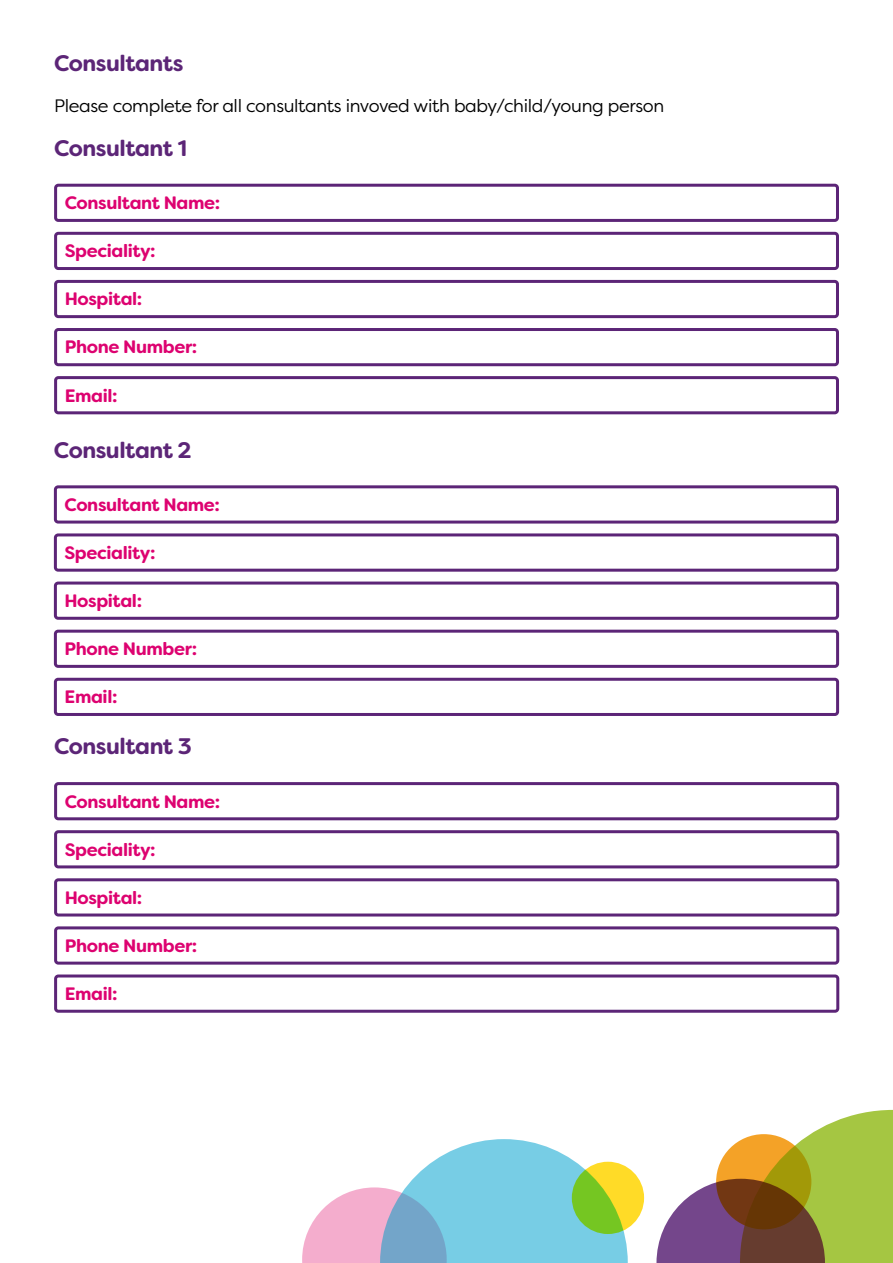
<style>
.page{position:relative;width:893px;height:1263px;background:#fff}
.page>*{position:absolute;margin:0;border:0;box-sizing:border-box;transform-origin:0 0}
.t1{font:700 22.5px "Filson Soft";letter-spacing:-.02em;color:#5c2577}
.t2{font:700 18px "Filson Soft";letter-spacing:-.02em;color:#dd0270}
.t3{font:18px "Filson Pro";letter-spacing:-.02em;color:#000}
</style>
<div class="page">
<div style="left:54px;top:184px;width:785px;height:38px;border:3px solid #5c2577;border-radius:3px"></div>
<div style="left:54px;top:485px;width:785px;height:39px;border:3px solid #5c2577;border-radius:3px"></div>
<div style="left:54px;top:782px;width:785px;height:38px;border:3px solid #5c2577;border-radius:3px"></div>
<div style="left:54px;top:232px;width:785px;height:38px;border:3px solid #5c2577;border-radius:3px"></div>
<div style="left:54px;top:533px;width:785px;height:39px;border:3px solid #5c2577;border-radius:3px"></div>
<div style="left:54px;top:830px;width:785px;height:38px;border:3px solid #5c2577;border-radius:3px"></div>
<div style="left:54px;top:280px;width:785px;height:38px;border:3px solid #5c2577;border-radius:3px"></div>
<div style="left:54px;top:581px;width:785px;height:39px;border:3px solid #5c2577;border-radius:3px"></div>
<div style="left:54px;top:878px;width:785px;height:38px;border:3px solid #5c2577;border-radius:3px"></div>
<div style="left:54px;top:328px;width:785px;height:38px;border:3px solid #5c2577;border-radius:3px"></div>
<div style="left:54px;top:630px;width:785px;height:38px;border:3px solid #5c2577;border-radius:3px"></div>
<div style="left:54px;top:926px;width:785px;height:39px;border:3px solid #5c2577;border-radius:3px"></div>
<div style="left:54px;top:376px;width:785px;height:38px;border:3px solid #5c2577;border-radius:3px"></div>
<div style="left:54px;top:678px;width:785px;height:38px;border:3px solid #5c2577;border-radius:3px"></div>
<div style="left:54px;top:974px;width:785px;height:39px;border:3px solid #5c2577;border-radius:3px"></div>
<div style="left:572px;top:1162px;width:72px;height:72px;background:#ffdb27;border-radius:50%"></div>
<svg style="left:302px;top:1139px;width:326px;height:124px"></svg>
<svg style="left:656px;top:1110px;width:237px;height:153px"></svg>
<p class="t1" style="left:54px;top:48px;width:131px">Consultants</p>
<p class="t3" style="left:54px;top:94px;width:612px">Please complete for all consultants invoved with baby/child/young person</p>
<p class="t1" style="left:54px;top:134px;width:135px">Consultant 1</p>
<p class="t2" style="left:65px;top:191px;width:157px">Consultant Name:</p>
<p class="t2" style="left:65px;top:239px;width:93px">Speciality:</p>
<p class="t2" style="left:65px;top:287px;width:79px">Hospital:</p>
<p class="t2" style="left:65px;top:335px;width:134px">Phone Number:</p>
<p class="t2" style="left:65px;top:384px;width:54px">Email:</p>
<p class="t1" style="left:54px;top:435px;width:139px">Consultant 2</p>
<p class="t2" style="left:65px;top:493px;width:157px">Consultant Name:</p>
<p class="t2" style="left:65px;top:541px;width:93px">Speciality:</p>
<p class="t2" style="left:65px;top:589px;width:79px">Hospital:</p>
<p class="t2" style="left:65px;top:637px;width:134px">Phone Number:</p>
<p class="t2" style="left:65px;top:685px;width:54px">Email:</p>
<p class="t1" style="left:54px;top:732px;width:139px">Consultant 3</p>
<p class="t2" style="left:65px;top:789px;width:157px">Consultant Name:</p>
<p class="t2" style="left:65px;top:838px;width:93px">Speciality:</p>
<p class="t2" style="left:65px;top:886px;width:79px">Hospital:</p>
<p class="t2" style="left:65px;top:934px;width:134px">Phone Number:</p>
<p class="t2" style="left:65px;top:982px;width:54px">Email:</p>
</div>
